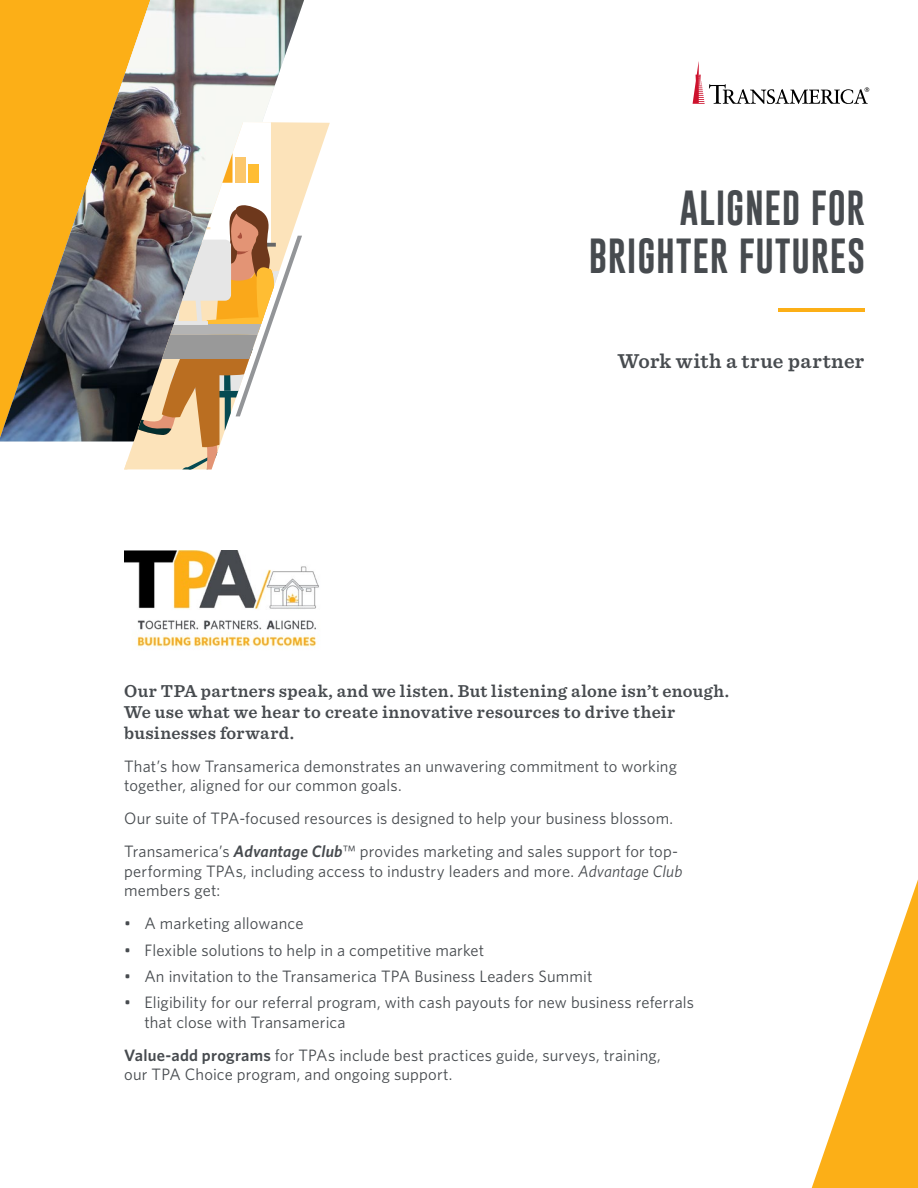
<style>
.page{position:relative;width:918px;height:1188px;background:#fff}
.page>*{position:absolute;margin:0;border:0;box-sizing:border-box;transform-origin:0 0}
.t1{font:36px/48px "Gobold";letter-spacing:.02em;color:#474b4f;text-align:right}
.t2{font:600 21px "Sentinel";letter-spacing:.01em;color:#474b4f}
.t3{font:600 18px/21px "Sentinel";letter-spacing:.02em;color:#474b4f}
.t4{font:16.5px/19.5px "Whitney";letter-spacing:.01em;color:#474b4f}
.s1{font-weight:600;font-style:italic}
.s2{font-style:italic}
.s3{font-weight:600}
</style>
<div class="page">
<img style="left:124px;top:551px;width:195px;height:96px">
<img style="left:0;top:0;width:304px;height:441px">
<svg style="left:302px;top:122px;width:28px;height:319px"></svg>
<img style="left:124px;top:122px;width:178px;height:348px">
<hr style="left:778px;top:308px;width:86px;height:3px;background:#fcaf17">
<svg style="left:693px;top:61px;width:176px;height:43px"></svg>
<svg style="left:812px;top:880px;width:106px;height:308px"></svg>
<h1 class="t1" style="left:589px;top:184px;width:278px">ALIGNED FOR<br>BRIGHTER FUTURES</h1>
<p class="t2" style="left:618px;top:345px;width:248px">Work with a true partner</p>
<p class="t3" style="left:124px;top:680px;width:606px">Our TPA partners speak, and we listen. But listening alone isn’t enough.<br>We use what we hear to create innovative resources to drive their businesses forward.</p>
<p class="t4" style="left:124px;top:756px;width:554px">That’s how Transamerica demonstrates an unwavering commitment to working together, aligned for our common goals.</p>
<p class="t4" style="left:124px;top:802px;width:556px;line-height:33px">Our suite of TPA-focused resources is designed to help your business blossom.<br>Transamerica’s <span class="s1">Advantage Club</span>™ provides marketing and sales support for top-</p>
<p class="t4" style="left:124px;top:861px;width:560px">performing TPAs, including access to industry leaders and more. <span class="s2">Advantage Club </span>members get:</p>
<p class="t4" style="left:124px;top:914px;width:181px">• A marketing allowance</p>
<p class="t4" style="left:124px;top:940px;width:362px">• Flexible solutions to help in a competitive market</p>
<p class="t4" style="left:124px;top:966px;width:470px">• An invitation to the Transamerica TPA Business Leaders Summit</p>
<p class="t4" style="left:144px;top:992px;width:551px;text-indent:-20px">• Eligibility for our referral program, with cash payouts for new business referrals that close with Transamerica</p>
<p class="t4" style="left:124px;top:1045px;width:538px"><span class="s3">Value-add programs</span> for TPAs include best practices guide, surveys, training, our TPA Choice program, and ongoing support.</p>
</div>
